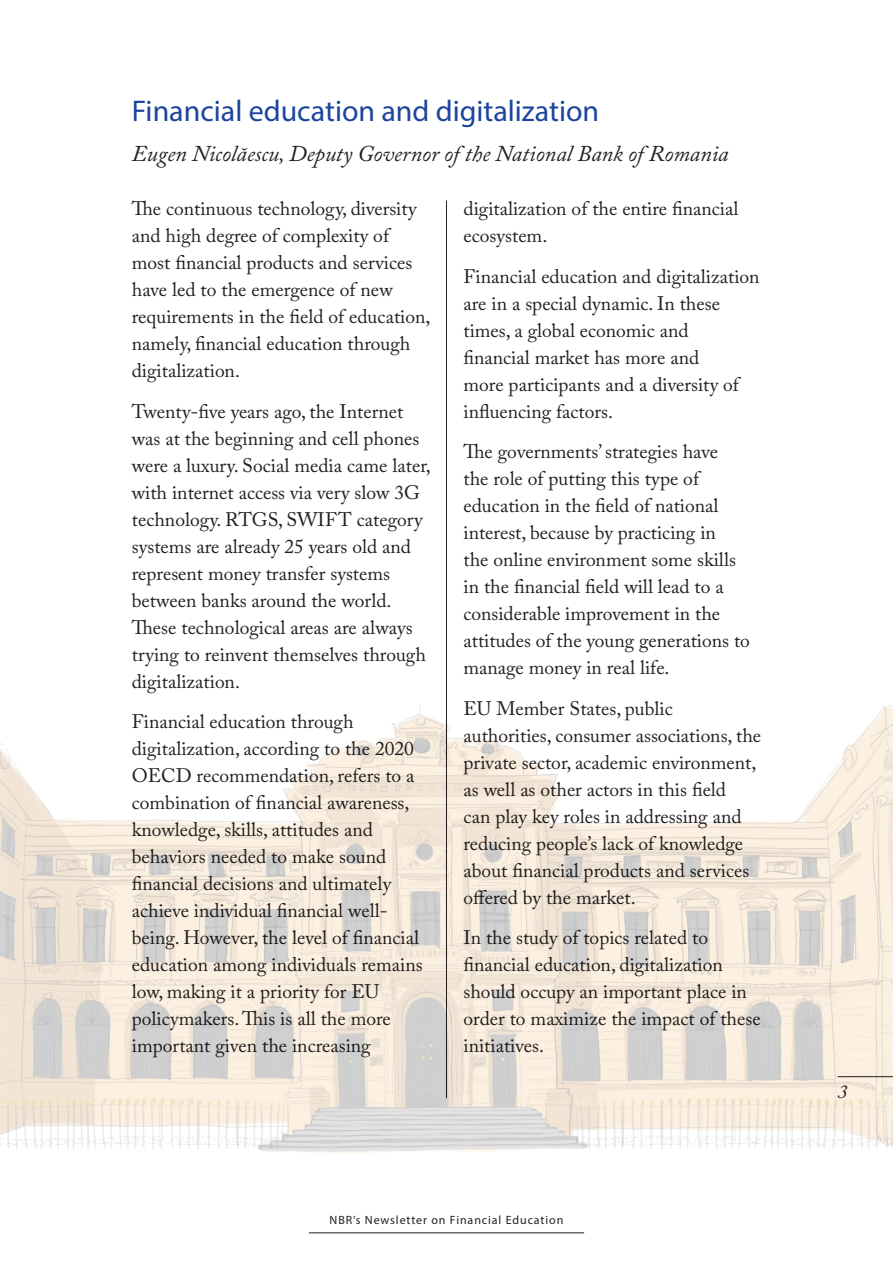
<style>
.page{position:relative;width:893px;height:1263px;background:#fff}
.page>*{position:absolute;margin:0;border:0;box-sizing:border-box;transform-origin:0 0}
.Title_article_1{font:30px "Myriad Pro";color:#1c449c}
.Title_article_1-2{font:italic 22.5px "Adobe Caslon Pro";color:#231f20}
.Txt_article_1{font:19.5px/27px "Adobe Caslon Pro";color:#231f20}
.t1{font:italic 19.5px "Adobe Caslon Pro";color:#231f20}
.t2{font:12px "Myriad Pro";letter-spacing:.075em;color:#231f20}
</style>
<div class="page">
<hr style="left:446px;top:201px;width:1px;height:897px;background:#231f20">
<div style="left:0;top:486px;width:893px;height:777px;background:#fff;opacity:.2"></div>
<p class="Title_article_1" style="left:132px;top:92px;width:469px">Financial education and digitalization</p>
<p class="Title_article_1-2" style="left:132px;top:140px;width:598px">Eugen Nicolăescu, Deputy Governor of the National Bank of Romania</p>
<p class="Txt_article_1" style="left:132px;top:195px;width:300px">The continuous technology, diversity and high degree of complexity of most financial products and services have led to the emergence of new requirements in the field of education, namely, financial education through digitalization.</p>
<p class="Txt_article_1" style="left:132px;top:397px;width:300px">Twenty-five years ago, the Internet was at the beginning and cell phones were a luxury. Social media came later, with internet access via very slow 3G technology. RTGS, SWIFT category systems are already 25 years old and represent money transfer systems between banks around the world.<br>These technological areas are always trying to reinvent themselves through digitalization.</p>
<p class="Txt_article_1" style="left:132px;top:708px;width:292px">Financial education through digitalization, according to the 2020<br>OECD recommendation, refers to a combination of financial awareness, knowledge, skills, attitudes and behaviors needed to make sound financial decisions and ultimately achieve individual financial well&shy;being. However, the level of financial education among individuals remains low, making it a priority for EU policymakers. This is all the more important given the increasing</p>
<p class="Txt_article_1" style="left:463px;top:195px;width:276px">digitalization of the entire financial ecosystem.</p>
<p class="Txt_article_1" style="left:463px;top:262px;width:298px">Financial education and digitalization are in a special dynamic. In these times, a global economic and financial market has more and<br>more participants and a diversity of influencing factors.</p>
<p class="Txt_article_1" style="left:463px;top:438px;width:288px">The governments’ strategies have<br>the role of putting this type of education in the field of national interest, because by practicing in<br>the online environment some skills in the financial field will lead to a considerable improvement in the attitudes of the young generations to manage money in real life.</p>
<p class="Txt_article_1" style="left:463px;top:694px;width:299px">EU Member States, public authorities, consumer associations, the private sector, academic environment, as well as other actors in this field<br>can play key roles in addressing and reducing people’s lack of knowledge about financial products and services offered by the market.</p>
<p class="Txt_article_1" style="left:463px;top:924px;width:299px">In the study of topics related to financial education, digitalization should occupy an important place in order to maximize the impact of these initiatives.</p>
<p class="t2" style="left:330px;top:1213px;width:235px">NBR’s Newsletter on Financial Education</p>
<p class="t1" style="left:838px;top:1080px;width:11px">3</p>
</div>
